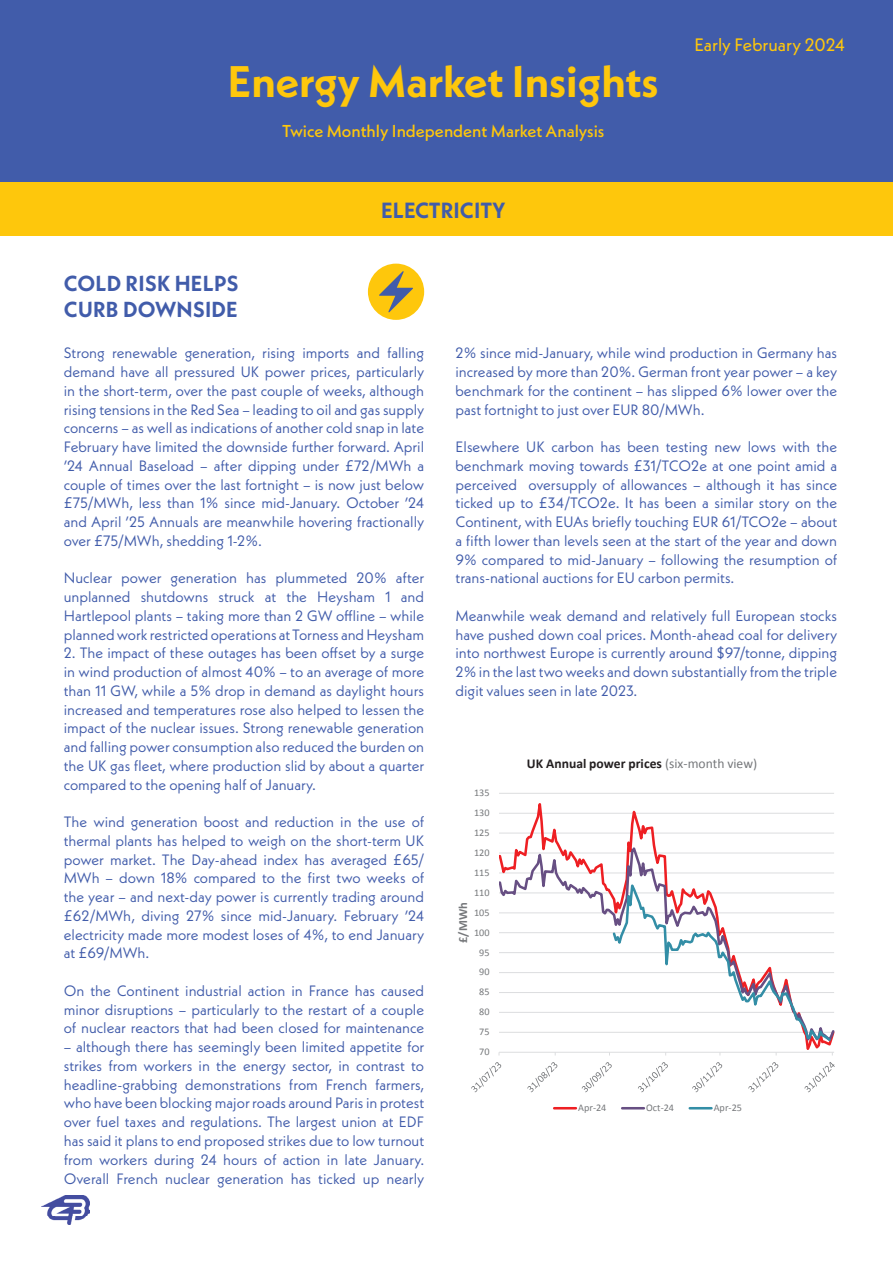
<style>
.page{position:relative;width:893px;height:1263px;background:#fff}
.page>*{position:absolute;margin:0;border:0;box-sizing:border-box;transform-origin:0 0}
.t1{font:700 44.1px "Neue Kabel";color:#fec70c}
.t2{font:700 21.9px "Neue Kabel";color:#415caa}
.t3{font:700 21.75px/26.1px "Neue Kabel";letter-spacing:.01em;color:#415caa}
.t4{font:18px "Neue Kabel";color:#fec70c}
.t5{font:500 17.25px "Neue Kabel";color:#fec70c}
.t6{font:15px/18.8px "Neue Kabel";color:#415caa;text-align:justify}
.t7{font:700 13.5px "Calibri";color:#231f20}
.t8{font:700 12.45px "Calibri";color:#76787b}
.t9{font:10.2px "Calibri";color:#76787b}
.s1{font-weight:400;color:#76787b}
</style>
<div class="page">
<div style="left:0;top:0;width:893px;height:182px;background:#415caa"></div>
<img style="left:42px;top:1196px;width:48px;height:29px">
<div style="left:0;top:182px;width:893px;height:54px;background:#fec70c"></div>
<div style="left:368px;top:264px;width:56px;height:56px;background:#fec70c;border-radius:50%"></div>
<svg style="left:379px;top:271px;width:34px;height:41px"></svg>
<svg style="left:499px;top:793px;width:335px;height:260px"></svg>
<svg style="left:499px;top:840px;width:336px;height:206px"></svg>
<svg style="left:611px;top:876px;width:222px;height:167px"></svg>
<svg style="left:471px;top:1062px;width:30px;height:30px"></svg>
<svg style="left:527px;top:1062px;width:30px;height:30px"></svg>
<svg style="left:582px;top:1062px;width:30px;height:30px"></svg>
<svg style="left:638px;top:1062px;width:30px;height:30px"></svg>
<svg style="left:692px;top:1062px;width:30px;height:30px"></svg>
<svg style="left:748px;top:1062px;width:30px;height:30px"></svg>
<svg style="left:804px;top:1062px;width:31px;height:30px"></svg>
<hr style="left:554px;top:1107px;width:22px;height:2px;background:#ee1f23">
<hr style="left:622px;top:1107px;width:22px;height:2px;background:#674f83">
<hr style="left:690px;top:1107px;width:21px;height:2px;background:#338ea6">
<h1 class="t1" style="left:228px;top:53px;width:432px">Energy Market Insights</h1>
<p class="t5" style="left:282px;top:120px;width:324px">Twice Monthly Independent Market Analysis</p>
<h3 class="t3" style="left:64px;top:270px;width:176px">COLD RISK HELPS<br>CURB DOWNSIDE</h3>
<h2 class="t2" style="left:381px;top:196px;width:126px">ELECTRICITY</h2>
<p class="t4" style="left:694px;top:34px;width:152px">Early February 2024</p>
<p class="t6" style="left:64px;top:344px;width:362px">Strong renewable generation, rising imports and falling demand have all pressured UK power prices, particularly in the short-term, over the past couple of weeks, although rising tensions in the Red Sea – leading to oil and gas supply concerns – as well as indications of another cold snap in late February have limited the downside further forward. April ’24 Annual Baseload – after dipping under £72/MWh a couple of times over the last fortnight – is now just below £75/MWh, less than 1% since mid-January. October ’24 and April ’25 Annuals are meanwhile hovering fractionally over £75/MWh, shedding 1-2%.</p>
<p class="t6" style="left:64px;top:569px;width:362px">Nuclear power generation has plummeted 20% after unplanned shutdowns struck at the Heysham 1 and Hartlepool plants – taking more than 2 GW offline – while planned work restricted operations at Torness and Heysham</p>
<p class="t6" style="left:64px;top:644px;width:362px">2. The impact of these outages has been offset by a surge in wind production of almost 40% – to an average of more than 11 GW, while a 5% drop in demand as daylight hours increased and temperatures rose also helped to lessen the impact of the nuclear issues. Strong renewable generation and falling power consumption also reduced the burden on the UK gas fleet, where production slid by about a quarter compared to the opening half of January.</p>
<p class="t6" style="left:64px;top:812px;width:362px">The wind generation boost and reduction in the use of thermal plants has helped to weigh on the short-term UK power market. The Day-ahead index has averaged £65/ MWh – down 18% compared to the first two weeks of the year – and next-day power is currently trading around £62/MWh, diving 27% since mid-January. February ’24 electricity made more modest loses of 4%, to end January at £69/MWh.</p>
<p class="t6" style="left:64px;top:981px;width:362px">On the Continent industrial action in France has caused minor disruptions – particularly to the restart of a couple of nuclear reactors that had been closed for maintenance</p>
<p class="t6" style="left:64px;top:1037px;width:362px">– although there has seemingly been limited appetite for strikes from workers in the energy sector, in contrast to headline-grabbing demonstrations from French farmers, who have been blocking major roads around Paris in protest over fuel taxes and regulations. The largest union at EDF has said it plans to end proposed strikes due to low turnout from workers during 24 hours of action in late January.<br>Overall French nuclear generation has ticked up nearly</p>
<p class="t6" style="left:455px;top:344px;width:383px">2% since mid-January, while wind production in Germany has increased by more than 20%. German front year power – a key benchmark for the continent – has slipped 6% lower over the past fortnight to just over EUR 80/MWh.</p>
<p class="t6" style="left:455px;top:437px;width:383px">Elsewhere UK carbon has been testing new lows with the benchmark moving towards £31/TCO2e at one point amid a perceived oversupply of allowances – although it has since ticked up to £34/TCO2e. It has been a similar story on the Continent, with EUAs briefly touching EUR 61/TCO2e – about a fifth lower than levels seen at the start of the year and down 9% compared to mid-January – following the resumption of trans-national auctions for EU carbon permits.</p>
<p class="t6" style="left:455px;top:606px;width:383px">Meanwhile weak demand and relatively full European stocks have pushed down coal prices. Month-ahead coal for delivery into northwest Europe is currently around $97/tonne, dipping 2% in the last two weeks and down substantially from the triple digit values seen in late 2023.</p>
<p class="t9" style="left:474px;top:786px;width:17px">135</p>
<p class="t9" style="left:474px;top:806px;width:17px">130</p>
<p class="t9" style="left:474px;top:826px;width:17px">125</p>
<p class="t9" style="left:474px;top:846px;width:17px">120</p>
<p class="t9" style="left:474px;top:866px;width:17px">115</p>
<p class="t9" style="left:474px;top:886px;width:17px">110</p>
<p class="t8" style="left:455px;top:943px;width:42px;rotate:-90deg">£/MWh</p>
<p class="t9" style="left:474px;top:906px;width:17px">105</p>
<p class="t9" style="left:474px;top:926px;width:17px">100</p>
<p class="t9" style="left:479px;top:946px;width:12px">95</p>
<p class="t9" style="left:479px;top:966px;width:12px">90</p>
<p class="t9" style="left:479px;top:985px;width:12px">85</p>
<p class="t9" style="left:479px;top:1005px;width:12px">80</p>
<p class="t9" style="left:479px;top:1025px;width:12px">75</p>
<p class="t9" style="left:479px;top:1045px;width:12px">70</p>
<p class="t7" style="left:527px;top:755px;width:232px">UK Annual power prices <span class="s1">(six-month view)</span></p>
<p class="t9" style="left:578px;top:1101px;width:30px">Apr-24</p>
<p class="t9" style="left:646px;top:1101px;width:29px">Oct-24</p>
<p class="t9" style="left:714px;top:1101px;width:30px">Apr-25</p>
</div>
